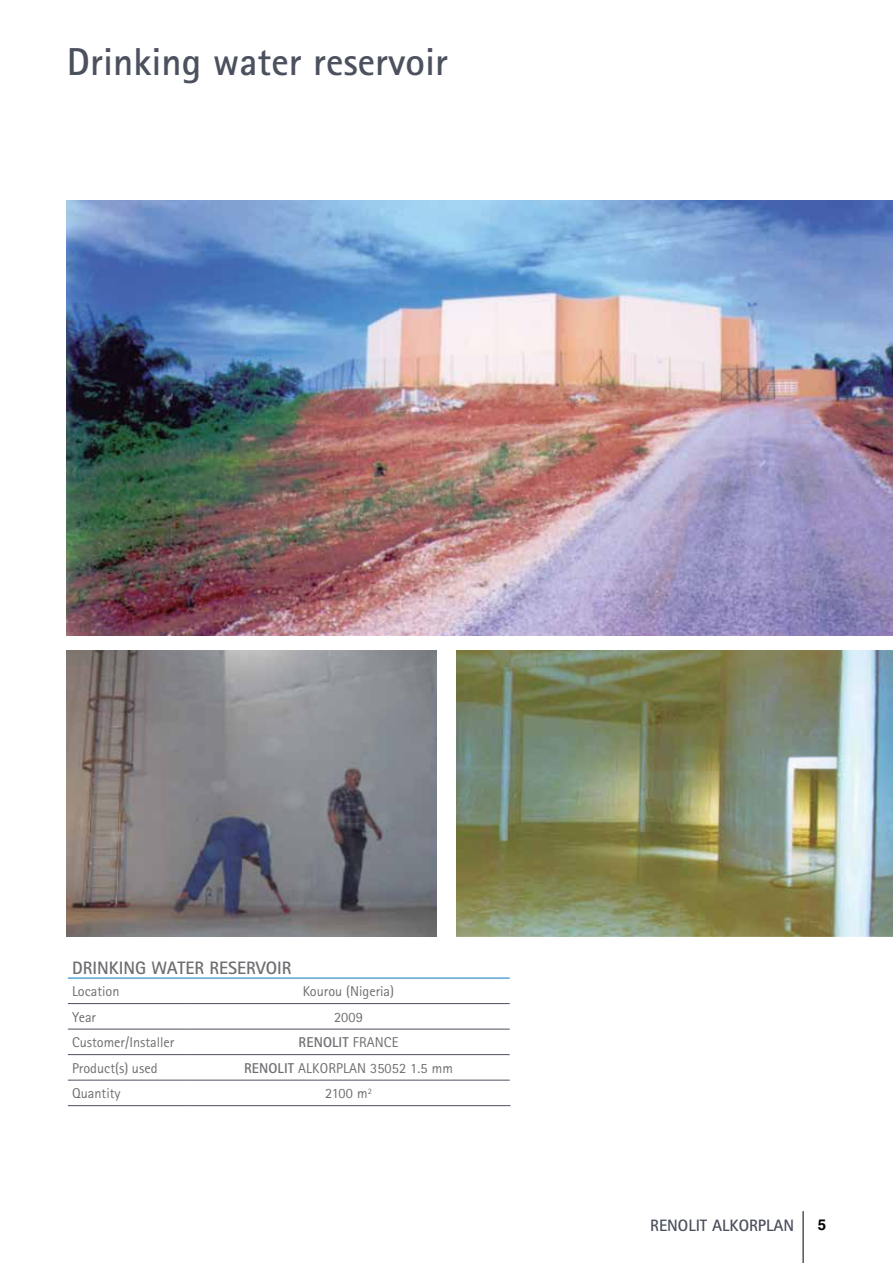
<style>
.page{position:relative;width:893px;height:1263px;background:#fff}
.page>*{position:absolute;margin:0;border:0;box-sizing:border-box;transform-origin:0 0}
.t1{font:700 39px "Rotis Sans Serif";color:#4c515e}
.t2{font:700 18px "Rotis Sans Serif";color:#6d6e71}
.t3{font:700 16.5px "Rotis Sans Serif";color:#4c515e}
.t4{font:700 15px "Helvetica";color:#000}
.t5{font:14.25px "Rotis Sans Serif";color:#6d6e71}
.t6{font:700 14.25px "Rotis Sans Serif";letter-spacing:.01em;color:#6d6e71}
.s1{font-weight:400}
.s2{font-weight:700}
</style>
<div class="page">
<hr style="left:803px;top:1211px;width:1px;height:52px;background:#000">
<img style="left:67px;top:201px;width:826px;height:434px">
<svg style="left:187px;top:977px;width:324px;height:129px"></svg>
<hr style="left:187px;top:1003px;width:323px;height:1px;background:#4c515e">
<hr style="left:187px;top:1029px;width:323px;height:1px;background:#4c515e">
<hr style="left:187px;top:1054px;width:323px;height:1px;background:#4c515e">
<hr style="left:187px;top:1080px;width:323px;height:1px;background:#4c515e">
<hr style="left:187px;top:1105px;width:323px;height:1px;background:#4c515e">
<hr style="left:68px;top:1003px;width:119px;height:1px;background:#4c515e">
<hr style="left:68px;top:1029px;width:119px;height:1px;background:#4c515e">
<hr style="left:68px;top:1054px;width:119px;height:1px;background:#4c515e">
<hr style="left:68px;top:1080px;width:119px;height:1px;background:#4c515e">
<hr style="left:68px;top:1105px;width:119px;height:1px;background:#4c515e">
<hr style="left:68px;top:978px;width:119px;height:1px;background:#007ac1">
<hr style="left:187px;top:978px;width:323px;height:1px;background:#007ac1">
<img style="left:67px;top:651px;width:369px;height:285px">
<img style="left:457px;top:651px;width:436px;height:285px">
<h1 class="t1" style="left:67px;top:38px;width:383px">Drinking water reservoir</h1>
<p class="t2" style="left:72px;top:957px;width:221px">DRINKING WATER RESERVOIR</p>
<p class="t5" style="left:72px;top:983px;width:49px">Location</p>
<p class="t5" style="left:303px;top:983px;width:93px">Kourou (Nigeria)</p>
<p class="t5" style="left:72px;top:1008px;width:26px">Year</p>
<p class="t5" style="left:334px;top:1008px;width:30px">2009</p>
<p class="t5" style="left:72px;top:1034px;width:104px">Customer/Installer</p>
<p class="t6" style="left:299px;top:1034px;width:101px">RENOLIT <span class="s1">FRANCE</span></p>
<p class="t5" style="left:72px;top:1059px;width:87px">Product(s) used</p>
<p class="t5" style="left:244px;top:1060px;width:210px"><span class="s2">RENOLIT</span> ALKORPLAN 35052 1.5 mm</p>
<p class="t5" style="left:72px;top:1085px;width:50px">Quantity</p>
<p class="t5" style="left:325px;top:1085px;width:48px">2100 m<sup>2</sup></p>
<p class="t3" style="left:650px;top:1214px;width:146px">RENOLIT ALKORPLAN</p>
<p class="t4" style="left:818px;top:1215px;width:10px">5</p>
</div>
